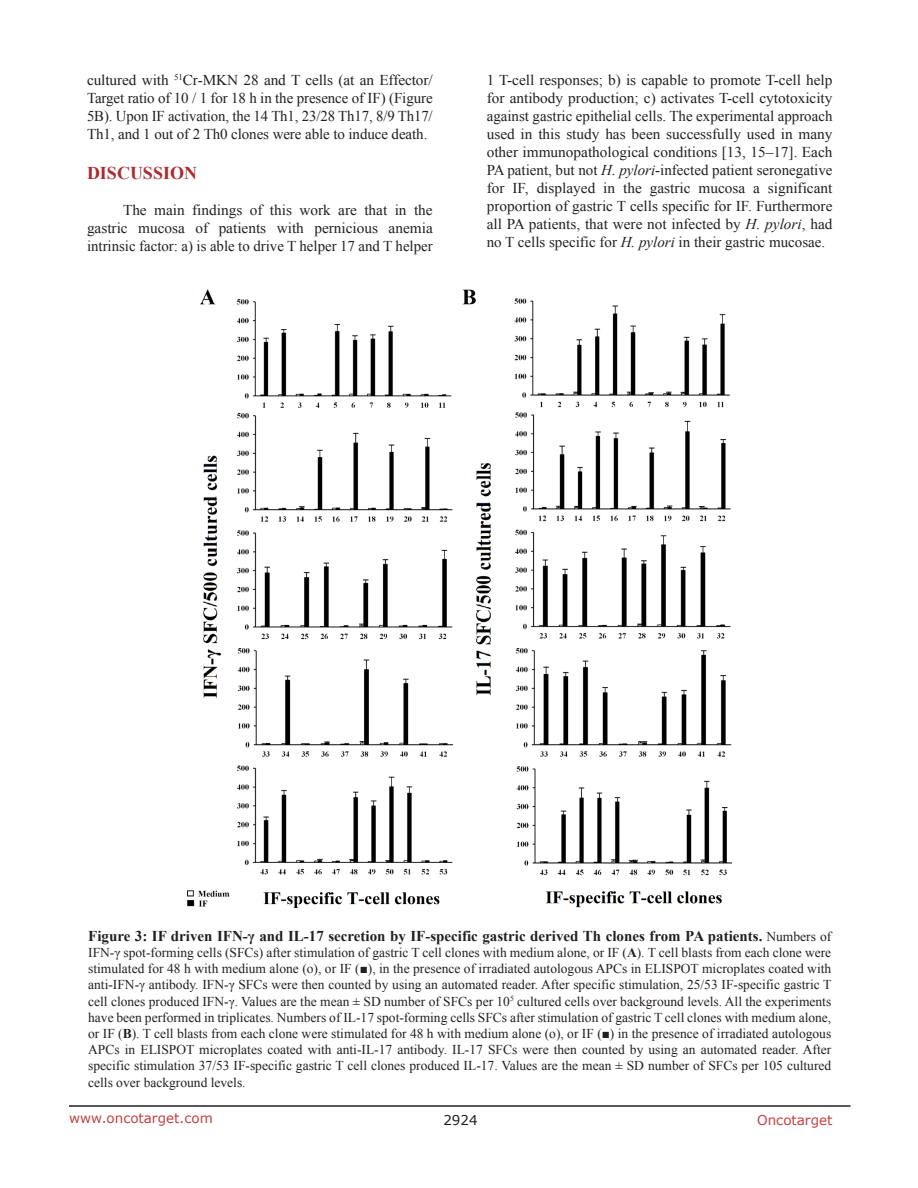
<style>
.page{position:relative;width:918px;height:1188px;background:#fff}
.page>*{position:absolute;margin:0;border:0;box-sizing:border-box;transform-origin:0 0}
.Heading{font:700 18px "Times New Roman";color:#ac2b31}
.BodyText{font:15px/18px "Times New Roman";color:#231f20;text-align:justify}
.Figuretrx{font:700 15px "Times New Roman";color:#231f20}
.Figuretrx-2{font:13.5px/16.2px "Times New Roman";color:#231f20;text-align:justify}
.t1{font:13.5px "Verdana";color:#c24141}
.t2{font:13.5px "Verdana";color:#231f20}
.s1{font-style:italic}
.s2{font-weight:400;font-size:13.5px}
.s3{font-weight:700}
</style>
<div class="page">
<hr style="left:69px;top:1105px;width:781px;height:2px;background:#231f20">
<img style="left:188px;top:289px;width:544px;height:618px">
<p class="BodyText" style="left:87px;top:71px;width:347px">cultured with <sup>51</sup>Cr-MKN 28 and T cells (at an Effector/ Target ratio of 10 / 1 for 18 h in the presence of IF) (Figure 5B). Upon IF activation, the 14 Th1, 23/28 Th17, 8/9 Th17/ Th1, and 1 out of 2 Th0 clones were able to induce death.</p>
<p class="Heading" style="left:87px;top:161px;width:112px">DISCUSSION</p>
<p class="BodyText" style="left:87px;top:201px;width:347px;text-indent:36px">The main findings of this work are that in the gastric mucosa of patients with pernicious anemia intrinsic factor: a) is able to drive T helper 17 and T helper</p>
<p class="BodyText" style="left:487px;top:71px;width:347px">1 T-cell responses; b) is capable to promote T-cell help for antibody production; c) activates T-cell cytotoxicity against gastric epithelial cells. The experimental approach used in this study has been successfully used in many other immunopathological conditions [13, 15–17]. Each PA patient, but not <span class="s1">H. pylori</span>-infected patient seronegative for IF, displayed in the gastric mucosa a significant proportion of gastric T cells specific for IF. Furthermore all PA patients, that were not infected by <span class="s1">H. pylori</span>, had no T cells specific for <span class="s1">H. pylori</span> in their gastric mucosae.</p>
<p class="Figuretrx" style="left:88px;top:925px;width:745px">Figure 3: IF driven IFN-γ and IL-17 secretion by IF-specific gastric derived Th clones from PA patients. <span class="s2">Numbers of</span></p>
<p class="Figuretrx-2" style="left:88px;top:944px;width:745px">IFN-γ spot-forming cells (SFCs) after stimulation of gastric T cell clones with medium alone, or IF (<span class="s3">A</span>). T cell blasts from each clone were stimulated for 48 h with medium alone (o), or IF (■), in the presence of irradiated autologous APCs in ELISPOT microplates coated with anti-IFN-γ antibody. IFN-γ SFCs were then counted by using an automated reader. After specific stimulation, 25/53 IF-specific gastric T cell clones produced IFN-γ. Values are the mean ± SD number of SFCs per 10<sup>5</sup> cultured cells over background levels. All the experiments have been performed in triplicates. Numbers of IL-17 spot-forming cells SFCs after stimulation of gastric T cell clones with medium alone, or IF (<span class="s3">B</span>). T cell blasts from each clone were stimulated for 48 h with medium alone (o), or IF (■) in the presence of irradiated autologous APCs in ELISPOT microplates coated with anti-IL-17 antibody. IL-17 SFCs were then counted by using an automated reader. After specific stimulation 37/53 IF-specific gastric T cell clones produced IL-17. Values are the mean ± SD number of SFCs per 105 cultured cells over background levels.</p>
<p class="t1" style="left:69px;top:1109px;width:145px">www.oncotarget.com</p>
<p class="t2" style="left:443px;top:1111px;width:36px">2924</p>
<p class="t1" style="left:757px;top:1111px;width:77px">Oncotarget</p>
</div>
